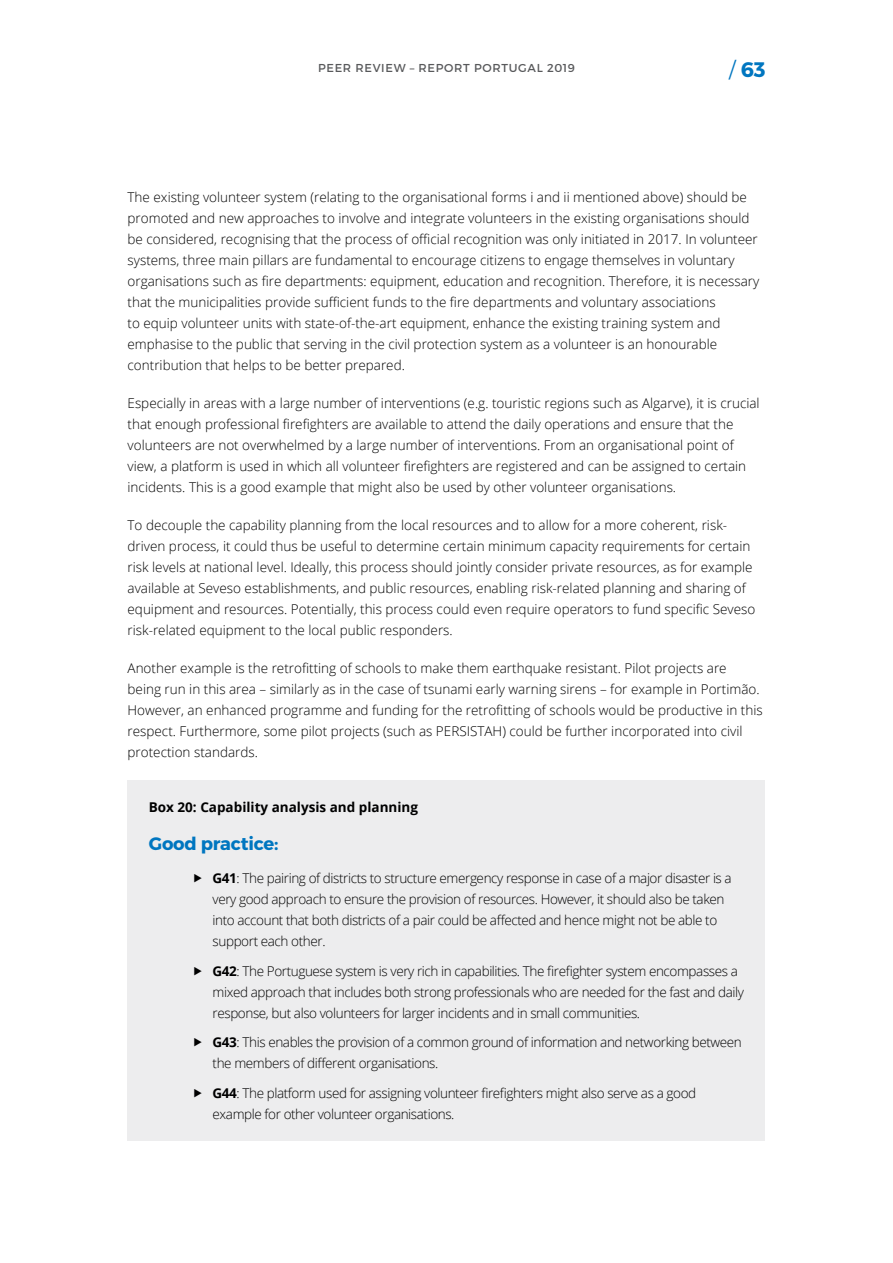
<style>
.page{position:relative;width:893px;height:1263px;background:#fff}
.page>*{position:absolute;margin:0;border:0;box-sizing:border-box;transform-origin:0 0}
.t1{font:700 21px "Montserrat";color:#0076c0}
.t2{font:700 18px "Montserrat";letter-spacing:-.01em;color:#0076c0}
.Body_Copy{font:300 13.5px/21px "Open Sans";color:#000}
.Body_Copy-2{font:300 13.5px/21px "Open Sans";letter-spacing:-.03em;color:#000}
.Body_Copy-3{font:700 13.5px "Open Sans";color:#000}
.t3{font:11.55px "Montserrat";letter-spacing:.06em;color:#58595b}
.s1{font-weight:300}
.s2{font-weight:700}
</style>
<div class="page">
<div style="left:128px;top:780px;width:637px;height:360px;background:#ededee"></div>
<p class="t3" style="left:318px;top:61px;width:258px">PEER REVIEW – REPORT PORTUGAL 2019</p>
<h1 class="t1" style="left:729px;top:56px;width:38px"><span class="s1">/</span> 63</h1>
<p class="Body_Copy" style="left:128px;top:186px;width:633px">The existing volunteer system (relating to the organisational forms i and ii mentioned above) should be promoted and new approaches to involve and integrate volunteers in the existing organisations should be considered, recognising that the process of official recognition was only initiated in 2017. In volunteer systems, three main pillars are fundamental to encourage citizens to engage themselves in voluntary organisations such as fire departments: equipment, education and recognition. Therefore, it is necessary that the municipalities provide sufficient funds to the fire departments and voluntary associations<br>to equip volunteer units with state-of-the-art equipment, enhance the existing training system and emphasise to the public that serving in the civil protection system as a volunteer is an honourable contribution that helps to be better prepared.</p>
<p class="Body_Copy" style="left:128px;top:392px;width:634px">Especially in areas with a large number of interventions (e.g. touristic regions such as Algarve), it is crucial that enough professional firefighters are available to attend the daily operations and ensure that the volunteers are not overwhelmed by a large number of interventions. From an organisational point of view, a platform is used in which all volunteer firefighters are registered and can be assigned to certain incidents. This is a good example that might also be used by other volunteer organisations.</p>
<p class="Body_Copy" style="left:128px;top:514px;width:629px">To decouple the capability planning from the local resources and to allow for a more coherent, risk&shy;driven process, it could thus be useful to determine certain minimum capacity requirements for certain risk levels at national level. Ideally, this process should jointly consider private resources, as for example available at Seveso establishments, and public resources, enabling risk-related planning and sharing of equipment and resources. Potentially, this process could even require operators to fund specific Seveso risk-related equipment to the local public responders.</p>
<p class="Body_Copy" style="left:128px;top:657px;width:637px">Another example is the retrofitting of schools to make them earthquake resistant. Pilot projects are being run in this area – similarly as in the case of tsunami early warning sirens – for example in Portimão.<br>However, an enhanced programme and funding for the retrofitting of schools would be productive in this respect. Furthermore, some pilot projects (such as PERSISTAH) could be further incorporated into civil protection standards.</p>
<p class="Body_Copy-3" style="left:149px;top:797px;width:271px">Box 20: Capability analysis and planning</p>
<h4 class="t2" style="left:149px;top:832px;width:131px">Good practice:</h4>
<p class="Body_Copy-2" style="left:213px;top:868px;width:521px"><span class="s2">G41</span>: The pairing of districts to structure emergency response in case of a major disaster is a very good approach to ensure the provision of resources. However, it should also be taken into account that both districts of a pair could be affected and hence might not be able to support each other.</p>
<p class="Body_Copy-2" style="left:213px;top:960px;width:533px"><span class="s2">G42</span>: The Portuguese system is very rich in capabilities. The firefighter system encompasses a mixed approach that includes both strong professionals who are needed for the fast and daily response, but also volunteers for larger incidents and in small communities.</p>
<p class="Body_Copy-2" style="left:213px;top:1032px;width:531px"><span class="s2">G43</span>: This enables the provision of a common ground of information and networking between the members of different organisations.</p>
<p class="Body_Copy-2" style="left:213px;top:1082px;width:485px"><span class="s2">G44</span>: The platform used for assigning volunteer firefighters might also serve as a good example for other volunteer organisations.</p>
</div>
